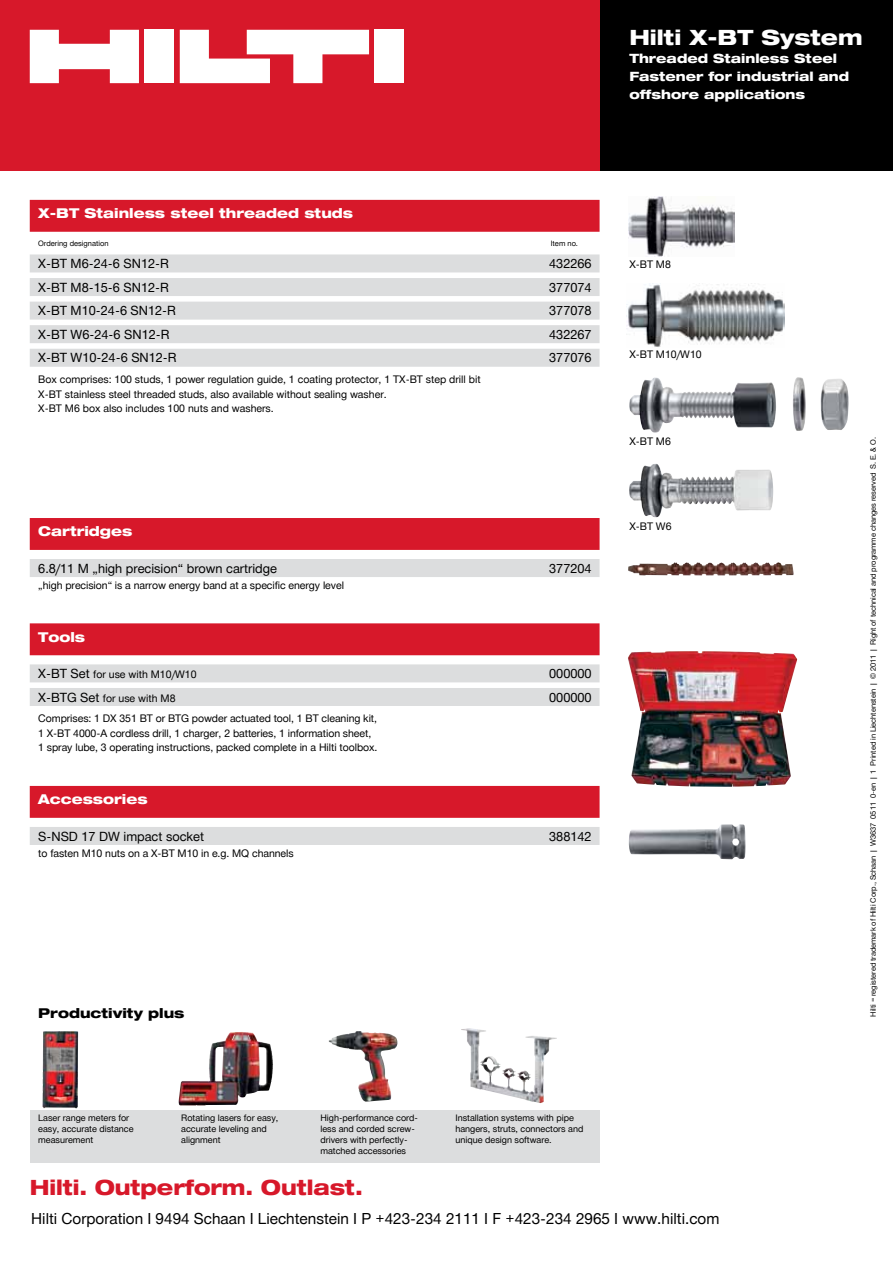
<style>
.page{position:relative;width:893px;height:1263px;background:#fff}
.page>*{position:absolute;margin:0;border:0;box-sizing:border-box;transform-origin:0 0}
.t1{font:800 expanded 21px "Hilti";letter-spacing:-.005em;color:#d7182a;scale:.96 1}
.t2{font:800 expanded 21px "Hilti";color:#fff}
.t3{font:15.3px "Hilti";color:#000}
.t4{font:800 expanded 13.5px "Hilti";color:#fff}
.t5{font:800 expanded 13.5px "Hilti";color:#000}
.t6{font:12.75px "Hilti";color:#000}
.t7{font:800 expanded 12.75px/18px "Hilti";color:#fff}
.t8{font:10.5px/14.5px "Hilti";letter-spacing:-.005em;color:#000}
.t9{font:9px/11.2px "Hilti";color:#000}
.t10{font:7.5px "Hilti";letter-spacing:-.01em;color:#000}
.s1{font-size:12.75px}
</style>
<div class="page">
<div style="left:30px;top:200px;width:570px;height:32px;background:#d7182a"></div>
<div style="left:30px;top:254px;width:570px;height:18px;background:#dcddde"></div>
<div style="left:30px;top:278px;width:570px;height:18px;background:#dcddde"></div>
<div style="left:30px;top:302px;width:570px;height:18px;background:#dcddde"></div>
<div style="left:30px;top:325px;width:570px;height:18px;background:#dcddde"></div>
<div style="left:30px;top:349px;width:570px;height:18px;background:#dcddde"></div>
<div style="left:30px;top:518px;width:570px;height:32px;background:#d7182a"></div>
<div style="left:30px;top:559px;width:570px;height:18px;background:#dcddde"></div>
<div style="left:30px;top:623px;width:570px;height:32px;background:#d7182a"></div>
<div style="left:30px;top:664px;width:570px;height:18px;background:#dcddde"></div>
<div style="left:30px;top:688px;width:570px;height:18px;background:#dcddde"></div>
<div style="left:30px;top:786px;width:570px;height:32px;background:#d7182a"></div>
<div style="left:30px;top:827px;width:570px;height:18px;background:#dcddde"></div>
<div style="left:600px;top:0;width:293px;height:170px;background:#000"></div>
<div style="left:0;top:0;width:600px;height:170px;background:#d7182a"></div>
<div style="left:145px;top:30px;width:29px;height:53px;background:#fff"></div>
<div style="left:375px;top:30px;width:29px;height:53px;background:#fff"></div>
<svg style="left:30px;top:30px;width:109px;height:53px"></svg>
<svg style="left:180px;top:30px;width:189px;height:53px"></svg>
<div style="left:30px;top:1110px;width:570px;height:52px;background:#dcddde"></div>
<img style="left:43px;top:1031px;width:35px;height:77px">
<img style="left:461px;top:1028px;width:96px;height:75px">
<img style="left:181px;top:1032px;width:60px;height:50px">
<img style="left:329px;top:1031px;width:62px;height:71px">
<img style="left:627px;top:284px;width:157px;height:63px">
<img style="left:645px;top:562px;width:134px;height:4px">
<img style="left:628px;top:651px;width:169px;height:136px">
<img style="left:629px;top:824px;width:116px;height:35px">
<img style="left:629px;top:196px;width:105px;height:60px">
<img style="left:629px;top:377px;width:212px;height:56px">
<img style="left:629px;top:464px;width:144px;height:53px">
<h1 class="t2" style="left:629px;top:26px;width:235px">Hilti X-BT System</h1>
<p class="t7" style="left:629px;top:50px;width:221px">Threaded Stainless Steel<br>Fastener for industrial and offshore applications</p>
<p class="t4" style="left:38px;top:206px;width:316px">X-BT Stainless steel threaded studs</p>
<p class="t10" style="left:38px;top:239px;width:72px">Ordering designation</p>
<p class="t10" style="left:551px;top:239px;width:29px">Item no.</p>
<p class="t6" style="left:38px;top:256px;width:132px">X-BT M6-24-6 SN12-R</p>
<p class="t6" style="left:549px;top:256px;width:44px">432266</p>
<p class="t6" style="left:38px;top:280px;width:132px">X-BT M8-15-6 SN12-R</p>
<p class="t6" style="left:549px;top:280px;width:44px">377074</p>
<p class="t6" style="left:38px;top:303px;width:139px">X-BT M10-24-6 SN12-R</p>
<p class="t6" style="left:549px;top:303px;width:44px">377078</p>
<p class="t6" style="left:38px;top:327px;width:133px">X-BT W6-24-6 SN12-R</p>
<p class="t6" style="left:549px;top:327px;width:44px">432267</p>
<p class="t6" style="left:38px;top:351px;width:140px">X-BT W10-24-6 SN12-R</p>
<p class="t6" style="left:549px;top:351px;width:44px">377076</p>
<p class="t8" style="left:38px;top:372px;width:444px">Box comprises: 100 studs, 1 power regulation guide, 1 coating protector, 1 TX-BT step drill bit<br>X-BT stainless steel threaded studs, also available without sealing washer.<br>X-BT M6 box also includes 100 nuts and washers.</p>
<p class="t4" style="left:38px;top:524px;width:96px">Cartridges</p>
<p class="t6" style="left:38px;top:561px;width:240px">6.8/11 M „high precision“ brown cartridge</p>
<p class="t6" style="left:549px;top:561px;width:44px">377204</p>
<p class="t8" style="left:38px;top:578px;width:307px">„high precision“ is a narrow energy band at a specific energy level</p>
<p class="t4" style="left:38px;top:629px;width:48px">Tools</p>
<p class="t8" style="left:38px;top:667px;width:160px"><span class="s1">X-BT Set</span> for use with M10/W10</p>
<p class="t6" style="left:549px;top:666px;width:44px">000000</p>
<p class="t8" style="left:38px;top:691px;width:139px"><span class="s1">X-BTG Set</span> for use with M8</p>
<p class="t6" style="left:549px;top:690px;width:44px">000000</p>
<p class="t8" style="left:38px;top:711px;width:341px">Comprises: 1 DX 351 BT or BTG powder actuated tool, 1 BT cleaning kit,<br>1 X-BT 4000-A cordless drill, 1 charger, 2 batteries, 1 information sheet,<br>1 spray lube, 3 operating instructions, packed complete in a Hilti toolbox.</p>
<p class="t4" style="left:38px;top:792px;width:111px">Accessories</p>
<p class="t6" style="left:38px;top:829px;width:167px">S-NSD 17 DW impact socket</p>
<p class="t6" style="left:549px;top:829px;width:44px">388142</p>
<p class="t8" style="left:38px;top:846px;width:257px">to fasten M10 nuts on a X-BT M10 in e.g. MQ channels</p>
<p class="t8" style="left:629px;top:257px;width:43px">X-BT M8</p>
<p class="t8" style="left:629px;top:347px;width:74px">X-BT M10/W10</p>
<p class="t8" style="left:629px;top:434px;width:43px">X-BT M6</p>
<p class="t8" style="left:629px;top:519px;width:44px">X-BT W6</p>
<p class="t5" style="left:38px;top:1005px;width:148px">Productivity plus</p>
<p class="t9" style="left:38px;top:1112px;width:97px">Laser range meters for easy, accurate distance measurement</p>
<p class="t9" style="left:181px;top:1112px;width:99px">Rotating lasers for easy, accurate leveling and alignment</p>
<p class="t9" style="left:320px;top:1112px;width:99px">High-performance cord&shy;less and corded screw&shy;drivers with perfectly&shy;matched accessories</p>
<p class="t9" style="left:455px;top:1112px;width:129px">Installation systems with pipe hangers, struts, connectors and unique design software.</p>
<h1 class="t1" style="left:30px;top:1176px;width:348px">Hilti. Outperform. Outlast.</h1>
<h2 class="t3" style="left:31px;top:1210px;width:690px">Hilti Corporation I 9494 Schaan I Liechtenstein I P +423-234 2111 I F +423-234 2965 I www.hilti.com</h2>
<p class="t10" style="left:869px;top:1017px;width:581px;rotate:-90deg">Hilti = registered trademark of Hilti Corp., Schaan | W3637 0511 0-en | 1 Printed in Liechtenstein | © 2011 | Right of technical and programme changes reserved S. E. &amp; O.</p>
</div>
